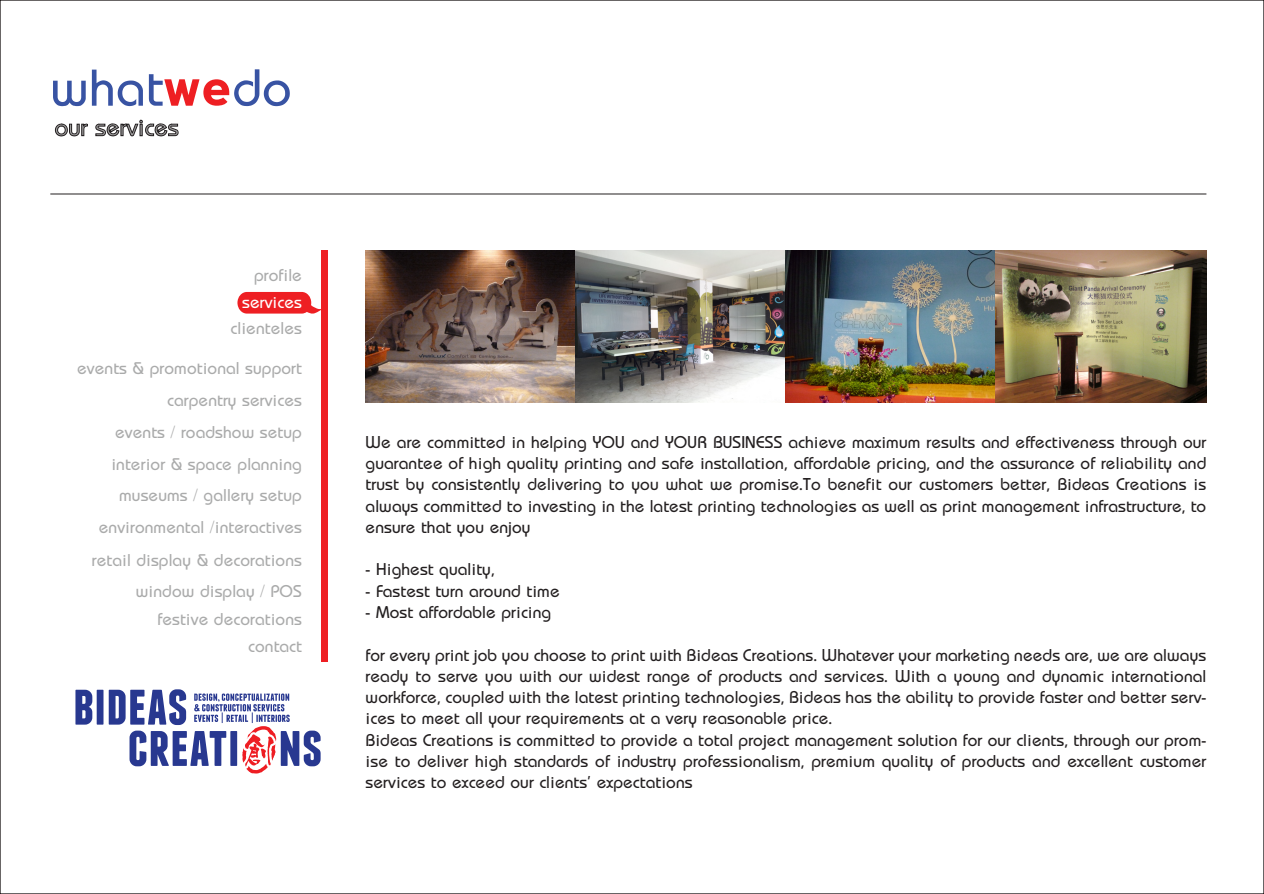
<style>
.page{position:relative;width:1264px;height:894px;background:#fff}
.page>*{position:absolute;margin:0;border:0;box-sizing:border-box;transform-origin:0 0}
.t1{font:54px "Opal";color:#3853a3}
.t2{font:24.75px "Opal";color:#a09f9f}
.t3{font:17.7px/21.3px "Opal";color:#231f20;text-align:justify}
.t4{font:17.7px/32.7px "Opal";color:#aaabab;text-align:right}
.t5{font:17.7px "Opal";color:#fff}
.s1{font-family:"nevis";font-weight:700;color:#ee1f23}
</style>
<div class="page">
<svg style="left:237px;top:292px;width:84px;height:22px"></svg>
<div style="left:321px;top:251px;width:6px;height:411px;background:#ee1f23"></div>
<svg style="left:75px;top:689px;width:17px;height:35px"></svg>
<div style="left:97px;top:689px;width:6px;height:35px;background:#283890"></div>
<svg style="left:109px;top:689px;width:211px;height:84px"></svg>
<svg style="left:55px;top:124px;width:33px;height:12px"></svg>
<svg style="left:95px;top:120px;width:83px;height:16px"></svg>
<hr style="left:50px;top:194px;width:1156px;height:1px;background:#231f20">
<img style="left:365px;top:250px;width:841px;height:152px">
<h1 class="t1" style="left:50px;top:55px;width:243px">what<span class="s1">we</span>do</h1>
<h2 class="t2" style="left:55px;top:113px;width:126px">our services</h2>
<p class="t4" style="left:254px;top:258px;width:49px">profile</p>
<p class="t5" style="left:242px;top:291px;width:61px">services</p>
<p class="t4" style="left:230px;top:311px;width:73px">clienteles</p>
<p class="t4" style="left:77px;top:351px;width:226px">events &amp; promotional support</p>
<p class="t4" style="left:115px;top:384px;width:188px;line-height:31.8px">carpentry services events / roadshow setup</p>
<p class="t4" style="left:111px;top:447px;width:192px">interior &amp; space planning</p>
<p class="t4" style="left:92px;top:478px;width:212px">museums / gallery setup environmental /interactives retail display &amp; decorations</p>
<p class="t4" style="left:136px;top:577px;width:168px;line-height:27.5px">window display / POS festive decorations</p>
<p class="t4" style="left:248px;top:629px;width:55px">contact</p>
<p class="t3" style="left:365px;top:431px;width:842px">We are committed in helping YOU and YOUR BUSINESS achieve maximum results and effectiveness through our guarantee of high quality printing and safe installation, affordable pricing, and the assurance of reliability and trust by consistently delivering to you what we promise.To benefit our customers better, Bideas Creations is always committed to investing in the latest printing technologies as well as print management infrastructure, to ensure that you enjoy</p>
<p class="t3" style="left:365px;top:558px;width:131px">- Highest quality,</p>
<p class="t3" style="left:365px;top:579px;width:196px">- Fastest turn around time</p>
<p class="t3" style="left:365px;top:601px;width:187px">- Most affordable pricing</p>
<p class="t3" style="left:365px;top:643px;width:842px;text-align:left">for every print job you choose to print with Bideas Creations. Whatever your marketing needs are, we are always ready to serve you with our widest range of products and services. With a young and dynamic international workforce, coupled with the latest printing technologies, Bideas has the ability to provide faster and better serv&shy;ices to meet all your requirements at a very reasonable price.<br>Bideas Creations is committed to provide a total project management solution for our clients, through our prom&shy;ise to deliver high standards of industry professionalism, premium quality of products and excellent customer services to exceed our clients' expectations</p>
</div>
